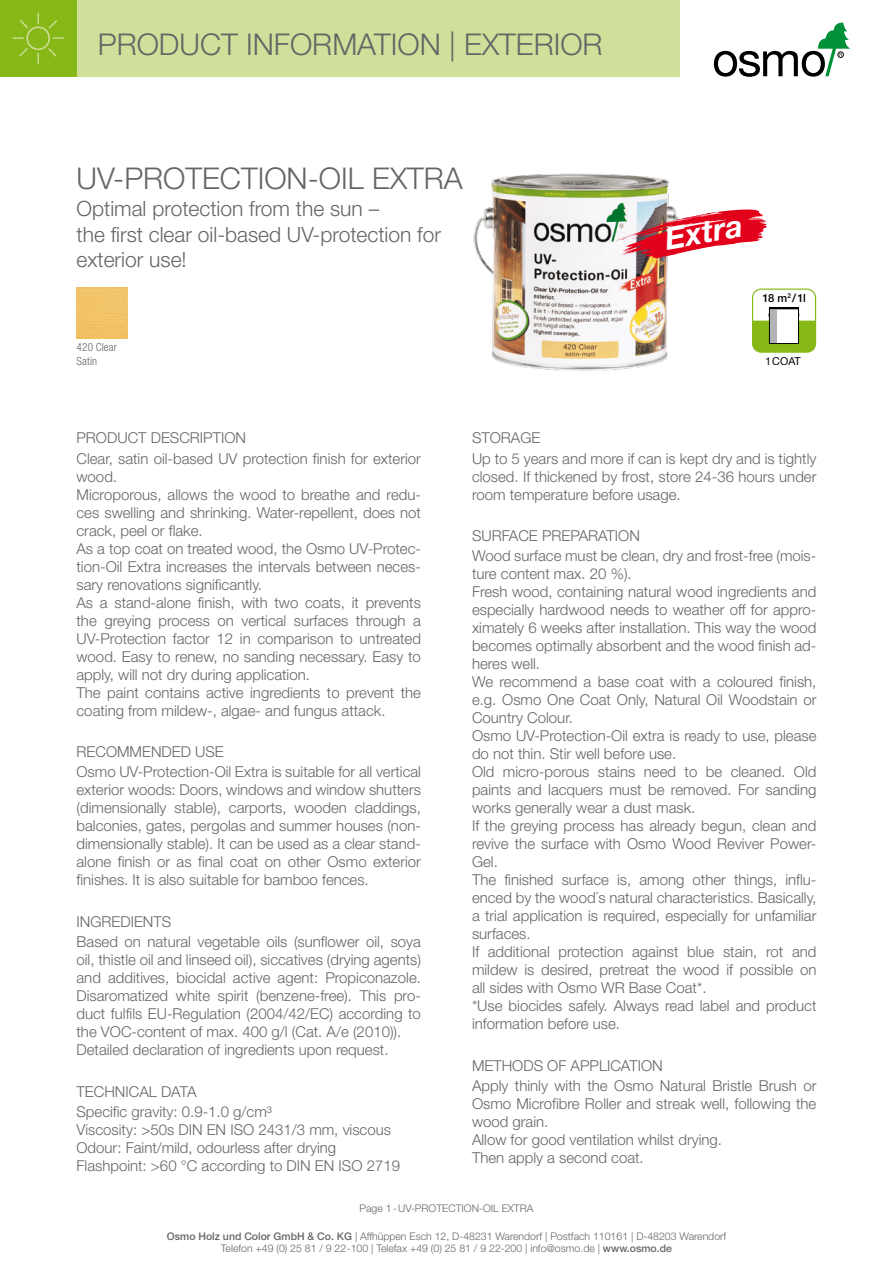
<style>
.page{position:relative;width:893px;height:1263px;background:#fff}
.page>*{position:absolute;margin:0;border:0;box-sizing:border-box;transform-origin:0 0}
.t1{font:italic 700 31.05px "Helvetica Neue";color:#fff}
.t2{font:300 30px "Helvetica Neue";color:#646567}
.t3{font:300 21px/25.2px "Helvetica Neue";color:#646567}
.t4{font:300 15px/18px "Helvetica Neue";color:#646567}
.t5{font:300 condensed 11.25px/13.5px "Helvetica Neue";letter-spacing:.01em;color:#646567}
.t6{font:500 11.25px "Helvetica Neue";color:#000}
.t7{font:10.8px "Helvetica Neue";color:#000}
.t8{font:300 10.5px/12.6px "Helvetica Neue";color:#646567;text-align:center}
.s1{font-weight:500}
</style>
<div class="page">
<div style="left:77px;top:0;width:603px;height:77px;background:#d0df99"></div>
<div style="left:0;top:0;width:77px;height:77px;background:#86b918"></div>
<svg style="left:12px;top:12px;width:52px;height:52px"></svg>
<svg style="left:714px;top:23px;width:136px;height:54px"></svg>
<img style="left:77px;top:287px;width:51px;height:51px">
<div style="left:752px;top:289px;width:64px;height:64px;border:1px solid #86b918;border-radius:9px"></div>
<hr style="left:769px;top:307px;width:30px;height:1px;background:#000">
<svg style="left:753px;top:313px;width:62px;height:39px"></svg>
<div style="left:770px;top:310px;width:7px;height:33px;background:#b1b3b4"></div>
<img style="left:473px;top:173px;width:200px;height:198px">
<img style="left:615px;top:207px;width:152px;height:51px">
<h2 class="t2" style="left:98px;top:26px;width:506px">PRODUCT INFORMATION | EXTERIOR</h2>
<h2 class="t2" style="left:77px;top:160px;width:388px">UV-PROTECTION-OIL EXTRA</h2>
<h3 class="t3" style="left:77px;top:196px;width:366px">Optimal protection from the sun –<br>the first clear oil-based UV-protection for exterior use!</h3>
<p class="t5" style="left:77px;top:340px;width:42px">420 Clear<br>Satin</p>
<h1 class="t1" style="left:662px;top:220px;width:80px;rotate:-10deg">Extra</h1>
<p class="t6" style="left:762px;top:291px;width:45px">18 m<sup>2</sup>/1l</p>
<p class="t7" style="left:765px;top:354px;width:37px">1COAT</p>
<p class="t4" style="left:77px;top:428px;width:346px;line-height:20.1px">PRODUCT DESCRIPTION<br>Clear, satin oil-based UV protection finish for exterior</p>
<p class="t4" style="left:77px;top:467px;width:346px">wood.<br>Microporous, allows the wood to breathe and redu&shy;ces swelling and shrinking. Water-repellent, does not crack, peel or flake.<br>As a top coat on treated wood, the Osmo UV-Protec&shy;tion-Oil Extra increases the intervals between neces&shy;sary renovations significantly.<br>As a stand-alone finish, with two coats, it prevents the greying process on vertical surfaces through a UV-Protection factor 12 in comparison to untreated wood. Easy to renew, no sanding necessary. Easy to apply, will not dry during application.<br>The paint contains active ingredients to prevent the coating from mildew-, algae- and fungus attack.</p>
<p class="t4" style="left:77px;top:741px;width:346px;line-height:20.1px">RECOMMENDED USE<br>Osmo UV-Protection-Oil Extra is suitable for all vertical</p>
<p class="t4" style="left:77px;top:781px;width:346px;text-align:justify">exterior woods: Doors, windows and window shutters (dimensionally stable), carports, wooden claddings, balconies, gates, pergolas and summer houses (non&shy;dimensionally stable). It can be used as a clear stand&shy;alone finish or as final coat on other Osmo exterior finishes. It is also suitable for bamboo fences.</p>
<p class="t4" style="left:77px;top:911px;width:346px;line-height:20.1px">INGREDIENTS<br>Based on natural vegetable oils (sunflower oil, soya</p>
<p class="t4" style="left:77px;top:950px;width:346px">oil, thistle oil and linseed oil), siccatives (drying agents) and additives, biocidal active agent: Propiconazole.<br>Disaromatized white spirit (benzene-free). This pro&shy;duct fulfils EU-Regulation (2004/42/EC) according to the VOC-content of max. 400 g/l (Cat. A/e (2010)).<br>Detailed declaration of ingredients upon request.</p>
<p class="t4" style="left:77px;top:1081px;width:197px;line-height:20.1px">TECHNICAL DATA<br>Specific gravity: 0.9-1.0 g/cm³</p>
<p class="t4" style="left:77px;top:1120px;width:325px">Viscosity: &gt;50s DIN EN ISO 2431/3 mm, viscous<br>Odour: Faint/mild, odourless after drying<br>Flashpoint: &gt;60 °C according to DIN EN ISO 2719</p>
<p class="t4" style="left:472px;top:428px;width:346px;line-height:20.1px">STORAGE<br>Up to 5 years and more if can is kept dry and is tightly</p>
<p class="t4" style="left:472px;top:467px;width:346px">closed. If thickened by frost, store 24-36 hours under room temperature before usage.</p>
<p class="t4" style="left:472px;top:525px;width:346px;line-height:20.1px">SURFACE PREPARATION<br>Wood surface must be clean, dry and frost-free (mois-</p>
<p class="t4" style="left:472px;top:565px;width:346px">ture content max. 20 %).<br>Fresh wood, containing natural wood ingredients and especially hardwood needs to weather off for appro&shy;ximately 6 weeks after installation. This way the wood becomes optimally absorbent and the wood finish ad&shy;heres well.<br>We recommend a base coat with a coloured finish, e.g. Osmo One Coat Only, Natural Oil Woodstain or Country Colour.<br>Osmo UV-Protection-Oil extra is ready to use, please do not thin. Stir well before use.<br>Old micro-porous stains need to be cleaned. Old paints and lacquers must be removed. For sanding works generally wear a dust mask.<br>If the greying process has already begun, clean and revive the surface with Osmo Wood Reviver Power-Gel.<br>The finished surface is, among other things, influ&shy;enced by the wood´s natural characteristics. Basically, a trial application is required, especially for unfamiliar surfaces.<br>If additional protection against blue stain, rot and mildew is desired, pretreat the wood if possible on all sides with Osmo WR Base Coat*.<br>*Use biocides safely. Always read label and product information before use.</p>
<p class="t4" style="left:472px;top:1055px;width:346px;line-height:20.1px">METHODS OF APPLICATION<br>Apply thinly with the Osmo Natural Bristle Brush or</p>
<p class="t4" style="left:472px;top:1094px;width:346px">Osmo Microfibre Roller and streak well, following the wood grain.<br>Allow for good ventilation whilst drying.<br>Then apply a second coat.</p>
<p class="t8" style="left:360px;top:1202px;width:175px">Page 1-UV-PROTECTION-OIL EXTRA</p>
<p class="t8" style="left:167px;top:1229px;width:561px"><span class="s1">Osmo Holz und Color GmbH &amp; Co. KG</span> | Affhüppen Esch 12, D-48231 Warendorf | Postfach 110161 | D-48203 Warendorf<br>Telefon +49 (0) 25 81 / 9 22-100 | Telefax +49 (0) 25 81 / 9 22-200 | info@osmo.de | <span class="s1">www.osmo.de</span></p>
</div>
